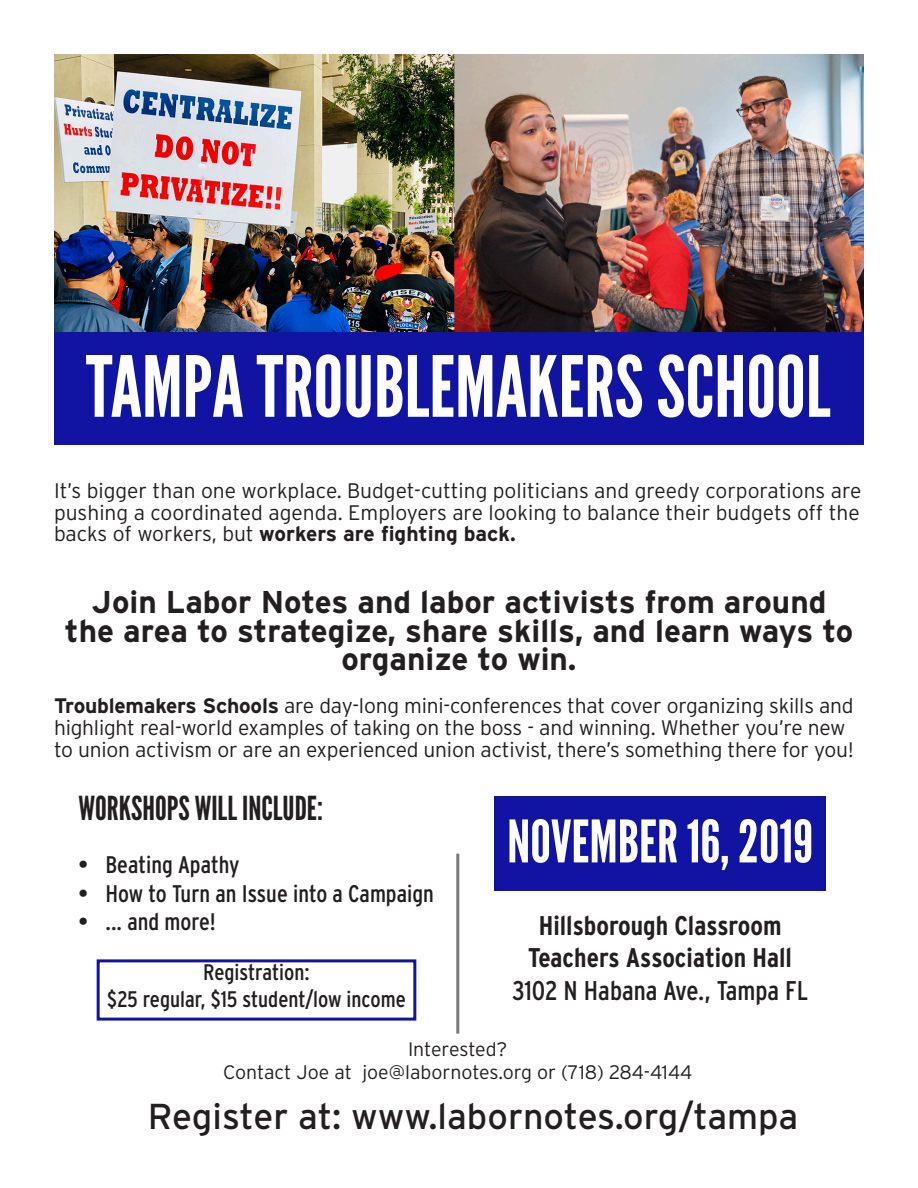
<style>
.page{position:relative;width:918px;height:1188px;background:#fff}
.page>*{position:absolute;margin:0;border:0;box-sizing:border-box;transform-origin:0 0}
.t1{font:84px "League Gothic";color:#fff}
.t2{font:58.5px "League Gothic";color:#fff}
.t3{font:36px "Interstate";color:#231f20}
.t4{font:33px "League Gothic";color:#231f20}
.t5{font:700 31.5px/28.5px "Interstate";color:#231f20;text-align:center}
.t6{font:700 27px "Interstate Condensed";color:#231f20}
.t7{font:27px "Interstate Condensed";color:#231f20}
.t8{font:24px "Interstate Condensed";color:#231f20}
.t9{font:22.5px "Interstate Condensed";color:#231f20}
.t10{font:300 21px/21.6px "Interstate";letter-spacing:-.01em;color:#231f20;text-align:justify}
.t11{font:300 19.5px "Interstate";color:#231f20}
.s1{font-weight:700}
</style>
<div class="page">
<div style="left:54px;top:331px;width:810px;height:114px;background:#1114a3"></div>
<hr style="left:456px;top:854px;width:3px;height:180px;background:#231f20">
<div style="left:495px;top:796px;width:331px;height:95px;background:#1114a3"></div>
<div style="left:97px;top:959px;width:319px;height:62px;border:3px solid #1114a3"></div>
<img style="left:54px;top:54px;width:810px;height:277px">
<p class="t1" style="left:86px;top:337px;width:746px">TAMPA TROUBLEMAKERS SCHOOL</p>
<p class="t10" style="left:54px;top:480px;width:809px">It’s bigger than one workplace. Budget-cutting politicians and greedy corporations are pushing a coordinated agenda. Employers are looking to balance their budgets off the backs of workers, but <span class="s1">workers are fighting back.</span></p>
<p class="t5" style="left:65px;top:588px;width:790px">Join Labor Notes and labor activists from around the area to strategize, share skills, and learn ways to organize to win.</p>
<p class="t10" style="left:54px;top:695px;width:801px;text-align:left"><span class="s1">Troublemakers Schools</span> are day-long mini-conferences that cover organizing skills and highlight real-world examples of taking on the boss - and winning. Whether you’re new to union activism or are an experienced union activist, there’s something there for you!</p>
<p class="t4" style="left:79px;top:788px;width:246px">WORKSHOPS WILL INCLUDE:</p>
<p class="t8" style="left:79px;top:851px;width:163px">• Beating Apathy</p>
<p class="t8" style="left:79px;top:880px;width:357px">• How to Turn an Issue into a Campaign</p>
<p class="t8" style="left:79px;top:909px;width:139px">• ... and more!</p>
<p class="t9" style="left:203px;top:960px;width:108px">Registration:</p>
<p class="t9" style="left:107px;top:987px;width:300px">$25 regular, $15 student/low income</p>
<p class="t2" style="left:507px;top:807px;width:308px">NOVEMBER 16, 2019</p>
<p class="t6" style="left:539px;top:911px;width:244px">Hillsborough Classroom</p>
<p class="t6" style="left:528px;top:943px;width:265px">Teachers Association Hall</p>
<p class="t7" style="left:512px;top:975px;width:297px">3102 N Habana Ave., Tampa FL</p>
<p class="t11" style="left:408px;top:1038px;width:101px">Interested?</p>
<p class="t11" style="left:223px;top:1062px;width:471px">Contact Joe at joe@labornotes.org or (718) 284-4144</p>
<p class="t3" style="left:148px;top:1096px;width:652px">Register at: www.labornotes.org/tampa</p>
</div>
